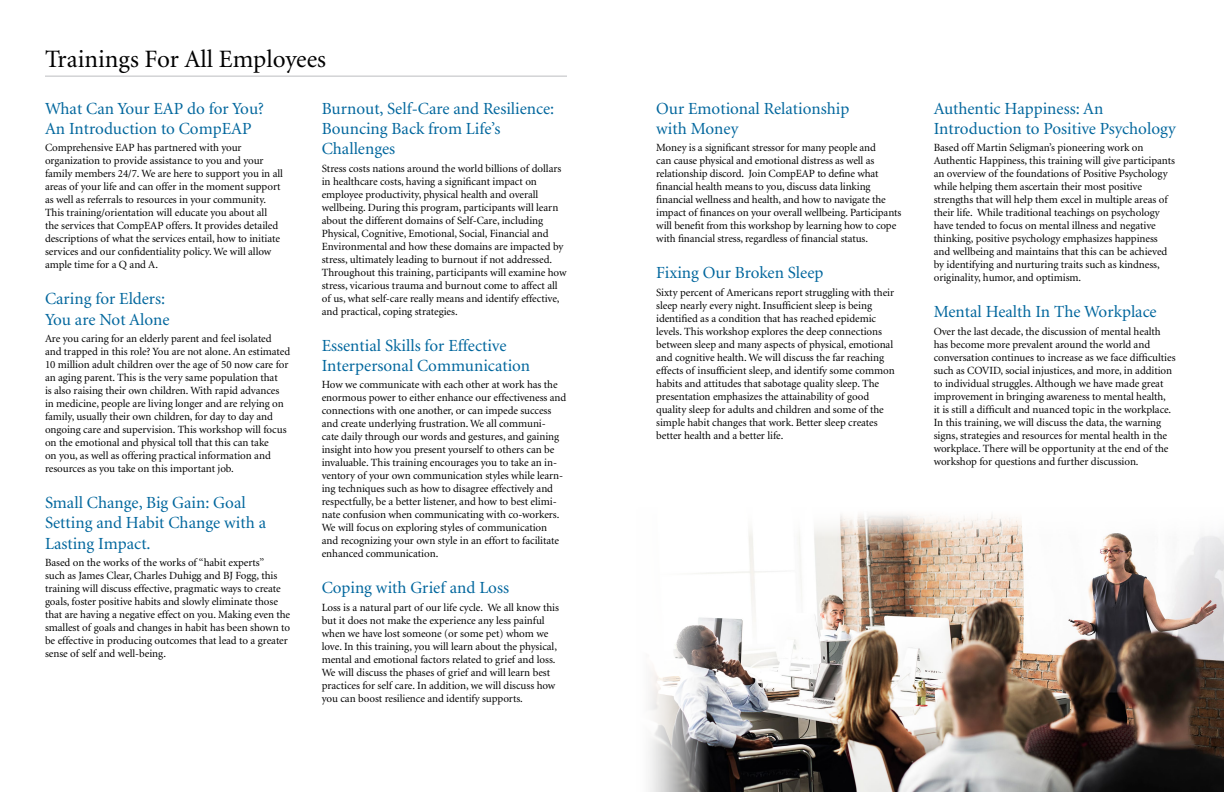
<style>
.page{position:relative;width:1224px;height:792px;background:#fff}
.page>*{position:absolute;margin:0;border:0;box-sizing:border-box;transform-origin:0 0}
.t1{font:25px "Minion";color:#000}
.t2{font:17px/20.4px "Minion";color:#00669d}
.t3{font:11px/13px "Minion";letter-spacing:-.005em;color:#000}
</style>
<div class="page">
<img style="left:649px;top:514px;width:575px;height:278px">
<hr style="left:45px;top:76px;width:522px;height:1px;background:#bcbec0">
<h1 class="t1" style="left:45px;top:46px;width:283px">Trainings For All Employees</h1>
<h2 class="t2" style="left:45px;top:99px;width:221px">What Can Your EAP do for You?<br>An Introduction to CompEAP</h2>
<p class="t3" style="left:45px;top:142px;width:240px">Comprehensive EAP has partnered with your organization to provide assistance to you and your family members 24/7. We are here to support you in all areas of your life and can offer in the moment support as well as referrals to resources in your community.<br>This training/orientation will educate you about all the services that CompEAP offers. It provides detailed descriptions of what the services entail, how to initiate services and our confidentiality policy. We will allow ample time for a Q and A.</p>
<h2 class="t2" style="left:45px;top:289px;width:126px">Caring for Elders:<br>You are Not Alone</h2>
<p class="t3" style="left:45px;top:332px;width:247px">Are you caring for an elderly parent and feel isolated and trapped in this role? You are not alone. An estimated 10 million adult children over the age of 50 now care for an aging parent. This is the very same population that<br>is also raising their own children. With rapid advances in medicine, people are living longer and are relying on family, usually their own children, for day to day and ongoing care and supervision. This workshop will focus on the emotional and physical toll that this can take<br>on you, as well as offering practical information and resources as you take on this important job.</p>
<h2 class="t2" style="left:45px;top:493px;width:223px">Small Change, Big Gain: Goal<br>Setting and Habit Change with a<br>Lasting Impact.</h2>
<p class="t3" style="left:45px;top:556px;width:247px">Based on the works of the works of “habit experts”<br>such as James Clear, Charles Duhigg and BJ Fogg, this training will discuss effective, pragmatic ways to create goals, foster positive habits and slowly eliminate those that are having a negative effect on you. Making even the smallest of goals and changes in habit has been shown to be effective in producing outcomes that lead to a greater sense of self and well-being.</p>
<h2 class="t2" style="left:322px;top:99px;width:234px">Burnout, Self-Care and Resilience:<br>Bouncing Back from Life’s<br>Challenges</h2>
<p class="t3" style="left:322px;top:162px;width:246px">Stress costs nations around the world billions of dollars in healthcare costs, having a significant impact on employee productivity, physical health and overall wellbeing. During this program, participants will learn about the different domains of Self-Care, including Physical, Cognitive, Emotional, Social, Financial and Environmental and how these domains are impacted by stress, ultimately leading to burnout if not addressed.<br>Throughout this training, participants will examine how stress, vicarious trauma and burnout come to affect all of us, what self-care really means and identify effective, and practical, coping strategies.</p>
<h2 class="t2" style="left:322px;top:336px;width:210px">Essential Skills for Effective<br>Interpersonal Communication</h2>
<p class="t3" style="left:322px;top:379px;width:246px">How we communicate with each other at work has the enormous power to either enhance our effectiveness and connections with one another, or can impede success and create underlying frustration. We all communi-<br>cate daily through our words and gestures, and gaining insight into how you present yourself to others can be invaluable. This training encourages you to take an in&shy;ventory of your own communication styles while learn&shy;ing techniques such as how to disagree effectively and respectfully, be a better listener, and how to best elimi&shy;nate confusion when communicating with co-workers.<br>We will focus on exploring styles of communication and recognizing your own style in an effort to facilitate enhanced communication.</p>
<h2 class="t2" style="left:322px;top:578px;width:189px">Coping with Grief and Loss</h2>
<p class="t3" style="left:322px;top:601px;width:239px">Loss is a natural part of our life cycle. We all know this but it does not make the experience any less painful when we have lost someone (or some pet) whom we love. In this training, you will learn about the physical, mental and emotional factors related to grief and loss.<br>We will discuss the phases of grief and will learn best practices for self care. In addition, we will discuss how you can boost resilience and identify supports.</p>
<h2 class="t2" style="left:656px;top:99px;width:195px">Our Emotional Relationship with Money</h2>
<p class="t3" style="left:656px;top:142px;width:247px">Money is a significant stressor for many people and<br>can cause physical and emotional distress as well as relationship discord. Join CompEAP to define what financial health means to you, discuss data linking financial wellness and health, and how to navigate the impact of finances on your overall wellbeing. Participants will benefit from this workshop by learning how to cope with financial stress, regardless of financial status.</p>
<h2 class="t2" style="left:656px;top:263px;width:169px">Fixing Our Broken Sleep</h2>
<p class="t3" style="left:656px;top:286px;width:240px">Sixty percent of Americans report struggling with their sleep nearly every night. Insufficient sleep is being identified as a condition that has reached epidemic levels. This workshop explores the deep connections between sleep and many aspects of physical, emotional and cognitive health. We will discuss the far reaching effects of insufficient sleep, and identify some common habits and attitudes that sabotage quality sleep. The presentation emphasizes the attainability of good quality sleep for adults and children and some of the simple habit changes that work. Better sleep creates better health and a better life.</p>
<h2 class="t2" style="left:934px;top:99px;width:244px">Authentic Happiness: An<br>Introduction to Positive Psychology</h2>
<p class="t3" style="left:934px;top:142px;width:243px">Based off Martin Seligman’s pioneering work on Authentic Happiness, this training will give participants an overview of the foundations of Positive Psychology while helping them ascertain their most positive strengths that will help them excel in multiple areas of their life. While traditional teachings on psychology have tended to focus on mental illness and negative thinking, positive psychology emphasizes happiness and wellbeing and maintains that this can be achieved by identifying and nurturing traits such as kindness, originality, humor, and optimism.</p>
<h2 class="t2" style="left:934px;top:302px;width:225px">Mental Health In The Workplace</h2>
<p class="t3" style="left:934px;top:325px;width:243px">Over the last decade, the discussion of mental health has become more prevalent around the world and conversation continues to increase as we face difficulties such as COVID, social injustices, and more, in addition to individual struggles. Although we have made great improvement in bringing awareness to mental health,<br>it is still a difficult and nuanced topic in the workplace.<br>In this training, we will discuss the data, the warning signs, strategies and resources for mental health in the workplace. There will be opportunity at the end of the workshop for questions and further discussion.</p>
</div>
